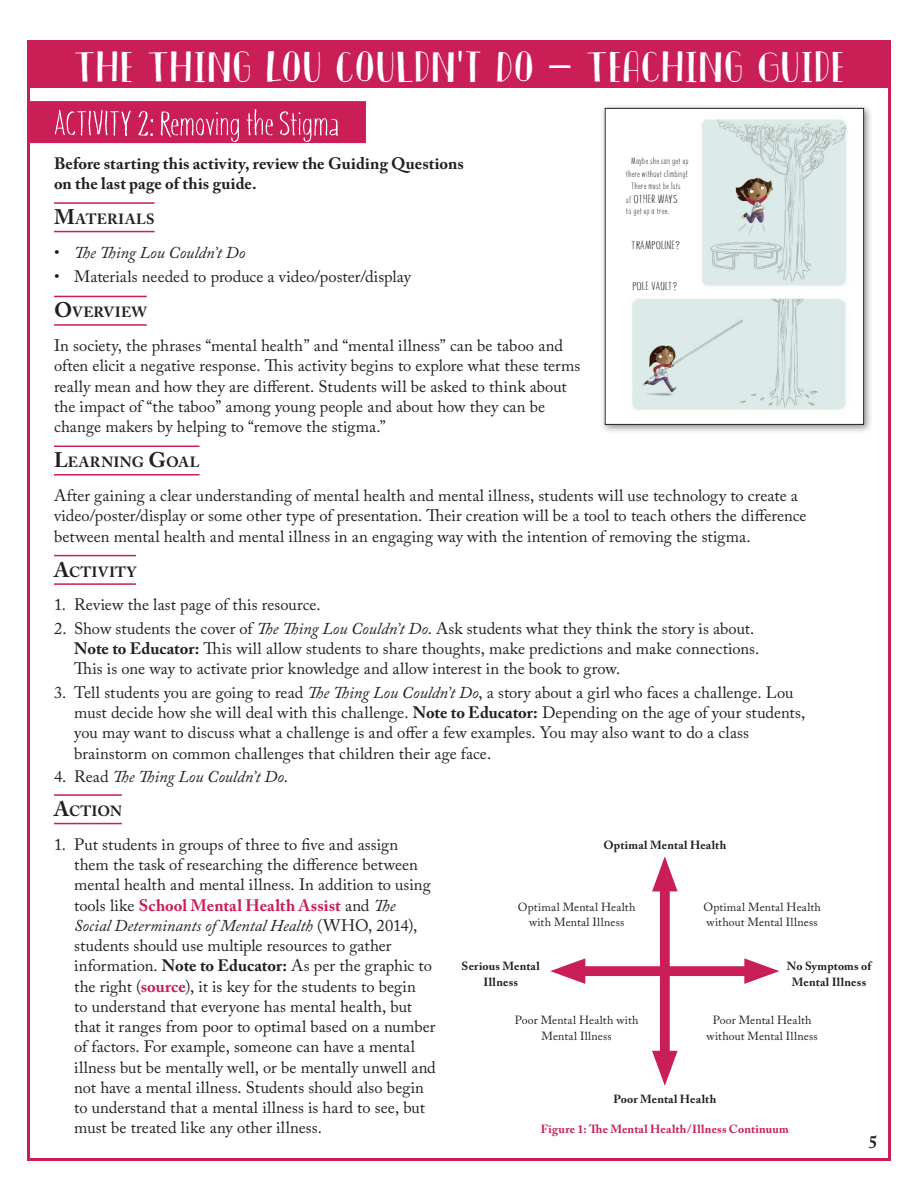
<style>
.page{position:relative;width:918px;height:1188px;background:#fff}
.page>*{position:absolute;margin:0;border:0;box-sizing:border-box;transform-origin:0 0}
.t1{font:38.4px "Innuendo";letter-spacing:-.005em;color:#fff;scale:1.11 1}
.t2{font:36px "Romp Pro";color:#fff;scale:1.4 1}
.t3{font:700 17.7px "Adobe Caslon Pro";color:#231f20}
.body-copy{font:16.5px/20.2px "Adobe Caslon Pro";color:#231f20}
.body-copy-2{font:700 16.5px/20.2px "Adobe Caslon Pro";letter-spacing:.01em;color:#231f20}
.t4{font:italic 16.5px "Adobe Caslon Pro";color:#231f20}
.subtitle{font:700 14.7px "Adobe Caslon Pro";letter-spacing:.02em;color:#231f20}
.t5{font:12.3px "Romp Pro";letter-spacing:.01em;color:#231f20;scale:1.56 1}
.diagram-label{font:11.7px/15.8px "Adobe Caslon Pro";letter-spacing:.02em;color:#231f20;text-align:center}
.diagram-label-2{font:700 11.7px/15.8px "Adobe Caslon Pro";letter-spacing:.015em;color:#231f20;text-align:center}
.diagram-label-3{font:700 11.7px "Adobe Caslon Pro";letter-spacing:.02em;color:#ca1e56}
.t6{font:9.6px/12.8px "Romp Pro";letter-spacing:.03em;color:#231f20;text-align:center;scale:1.4 1}
.s1{font-size:21px}
.s2{font-style:normal}
.s3{font-style:italic}
.s4{font-weight:700}
.s5{font-weight:700;color:#ca1e56}
.s6{font-size:9.6px}
</style>
<div class="page">
<div style="left:27px;top:101px;width:339px;height:42px;background:#ca1e56"></div>
<hr style="left:54px;top:202px;width:101px;height:2px;background:#ca1e56">
<hr style="left:54px;top:231px;width:101px;height:1px;background:#ca1e56">
<hr style="left:54px;top:296px;width:93px;height:1px;background:#ca1e56">
<hr style="left:54px;top:324px;width:93px;height:2px;background:#ca1e56">
<hr style="left:54px;top:446px;width:145px;height:1px;background:#ca1e56">
<hr style="left:54px;top:474px;width:145px;height:2px;background:#ca1e56">
<hr style="left:54px;top:555px;width:82px;height:1px;background:#ca1e56">
<hr style="left:54px;top:583px;width:82px;height:2px;background:#ca1e56">
<hr style="left:54px;top:794px;width:68px;height:2px;background:#ca1e56">
<hr style="left:54px;top:823px;width:68px;height:1px;background:#ca1e56">
<div style="left:600px;top:103px;width:273px;height:331px;background:#231f20;opacity:.5"></div>
<img style="left:607px;top:110px;width:255px;height:313px">
<svg style="left:864px;top:425px;width:6px;height:6px"></svg>
<div style="left:605px;top:108px;width:259px;height:317px;border:1px solid #231f20"></div>
<div style="left:660px;top:877px;width:10px;height:189px;background:#ca1e56"></div>
<svg style="left:652px;top:856px;width:26px;height:35px"></svg>
<svg style="left:652px;top:1051px;width:26px;height:35px"></svg>
<div style="left:571px;top:966px;width:188px;height:10px;background:#ca1e56"></div>
<svg style="left:550px;top:958px;width:35px;height:26px"></svg>
<svg style="left:744px;top:958px;width:35px;height:26px"></svg>
<div style="left:27px;top:40px;width:864px;height:48px;background:#ca1e56"></div>
<h1 class="t1" style="left:73px;top:43px;width:697px">THE THING LOU COULDN’T DO — TEACHING GUIDE</h1>
<h1 class="t2" style="left:54px;top:100px;width:205px">ACTIVITY 2: Removing the Stigma</h1>
<p class="body-copy-2" style="left:54px;top:153px;width:411px">Before starting this activity, review the Guiding Questions on the last page of this guide.</p>
<h2 class="subtitle" style="left:54px;top:210px;width:102px"><span class="s1">M</span>ATERIALS</h2>
<p class="t4" style="left:54px;top:242px;width:193px"><span class="s2">•</span> The Thing Lou Couldn’t Do</p>
<p class="body-copy" style="left:54px;top:267px;width:359px">• Materials needed to produce a video/poster/display</p>
<h2 class="subtitle" style="left:54px;top:304px;width:94px"><span class="s1">O</span>VERVIEW</h2>
<p class="body-copy" style="left:54px;top:335px;width:528px">In society, the phrases “mental health” and “mental illness” can be taboo and often elicit a negative response. This activity begins to explore what these terms really mean and how they are different. Students will be asked to think about the impact of “the taboo” among young people and about how they can be change makers by helping to “remove the stigma.”</p>
<h2 class="subtitle" style="left:54px;top:454px;width:147px"><span class="s1">L</span>EARNING <span class="s1">G</span>OAL</h2>
<p class="body-copy" style="left:54px;top:485px;width:754px">After gaining a clear understanding of mental health and mental illness, students will use technology to create a video/poster/display or some other type of presentation. Their creation will be a tool to teach others the difference between mental health and mental illness in an engaging way with the intention of removing the stigma.</p>
<h2 class="subtitle" style="left:54px;top:563px;width:84px"><span class="s1">A</span>CTIVITY</h2>
<p class="body-copy" style="left:54px;top:595px;width:268px">1. Review the last page of this resource.</p>
<p class="body-copy" style="left:74px;top:618px;width:687px;text-indent:-20px">2. Show students the cover of <span class="s3">The Thing Lou Couldn’t Do</span>. Ask students what they think the story is about.<br><span class="s4">Note to Educator:</span> This will allow students to share thoughts, make predictions and make connections.<br>This is one way to activate prior knowledge and allow interest in the book to grow.</p>
<p class="body-copy" style="left:74px;top:682px;width:732px;text-indent:-20px">3. Tell students you are going to read <span class="s3">The Thing Lou Couldn’t Do</span>, a story about a girl who faces a challenge. Lou must decide how she will deal with this challenge. <span class="s4">Note to Educator:</span> Depending on the age of your students, you may want to discuss what a challenge is and offer a few examples. You may also want to do a class brainstorm on common challenges that children their age face.</p>
<p class="t4" style="left:54px;top:767px;width:235px"><span class="s2">4. Read</span> The Thing Lou Couldn’t Do<span class="s2">.</span></p>
<h2 class="subtitle" style="left:54px;top:802px;width:69px"><span class="s1">A</span>CTION</h2>
<p class="body-copy" style="left:74px;top:834px;width:363px;text-indent:-20px">1. Put students in groups of three to five and assign them the task of researching the difference between mental health and mental illness. In addition to using tools like <span class="s5">School Mental Health Assist</span> and <span class="s3">The Social Determinants of Mental Health</span> (WHO, 2014), students should use multiple resources to gather information. <span class="s4">Note to Educator:</span> As per the graphic to the right (<span class="s5">source</span>), it is key for the students to begin<br>to understand that everyone has mental health, but that it ranges from poor to optimal based on a number of factors. For example, someone can have a mental illness but be mentally well, or be mentally unwell and not have a mental illness. Students should also begin to understand that a mental illness is hard to see, but must be treated like any other illness.</p>
<p class="t6" style="left:626px;top:154px;width:46px">Maybe she can get up there without climbing!<br>There must be lots</p>
<p class="t5" style="left:626px;top:191px;width:35px"><span class="s6">of</span> OTHER WAYS</p>
<p class="t6" style="left:626px;top:204px;width:32px">to get up a tree.</p>
<p class="t5" style="left:631px;top:237px;width:33px">TRAMPOLINE?</p>
<p class="t5" style="left:632px;top:278px;width:30px">POLE VAULT?</p>
<p class="diagram-label-2" style="left:603px;top:837px;width:124px">Optimal Mental Health</p>
<p class="diagram-label" style="left:518px;top:899px;width:119px">Optimal Mental Health with Mental Illness</p>
<p class="diagram-label" style="left:703px;top:899px;width:119px;text-align:left">Optimal Mental Health without Mental Illness</p>
<p class="diagram-label-2" style="left:462px;top:958px;width:80px">Serious Mental<br>Illness</p>
<p class="diagram-label-2" style="left:787px;top:958px;width:86px">No Symptoms of<br>Mental Illness</p>
<p class="diagram-label" style="left:515px;top:1012px;width:125px">Poor Mental Health with<br>Mental Illness</p>
<p class="diagram-label" style="left:707px;top:1012px;width:113px">Poor Mental Health without Mental Illness</p>
<p class="diagram-label-2" style="left:613px;top:1091px;width:104px">Poor Mental Health</p>
<p class="diagram-label-3" style="left:541px;top:1122px;width:250px">Figure 1: The Mental Health/Illness Continuum</p>
<p class="t3" style="left:869px;top:1131px;width:10px">5</p>
</div>
